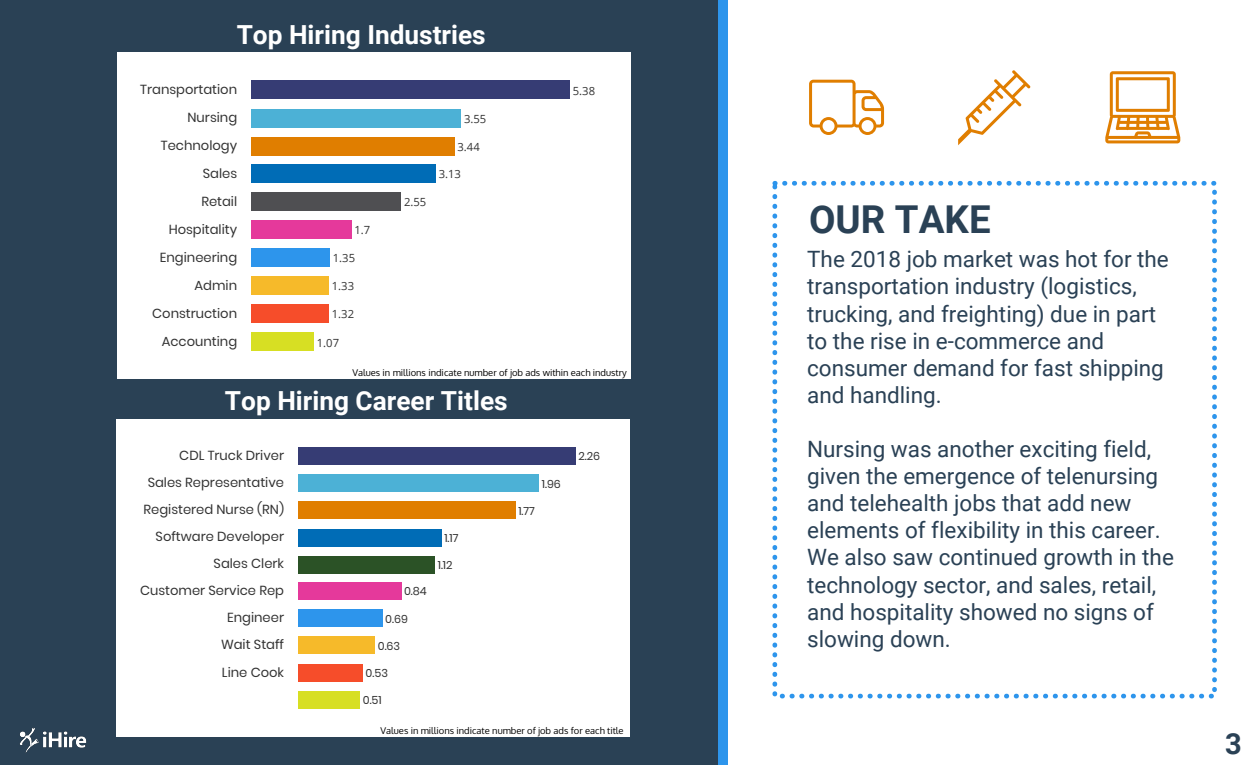
<style>
.page{position:relative;width:1260px;height:765px;background:#2a4155}
.page>*{position:absolute;margin:0;border:0;box-sizing:border-box;transform-origin:0 0}
.t1{font:700 38.5px "Roboto";color:#2a4155}
.t2{font:700 29px "Roboto";color:#2a4155}
.t3{font:700 26.25px "Roboto";color:#fff}
.t4{font:22.5px/27.2px "Roboto";color:#2a4155}
.t5{font:13.12px/28px "Poppins";color:#333;text-align:right}
.t6{font:11.25px "Poppins";color:#333}
.t7{font:11.25px "Open Sans";color:#333}
.t8{font:9.38px "Oxygen";color:#000}
</style>
<div class="page">
<div style="left:722px;top:0;width:538px;height:765px;background:#fff"></div>
<div style="left:718px;top:0;width:10px;height:765px;background:#2d95ec"></div>
<div style="left:117px;top:52px;width:514px;height:327px;background:#fff"></div>
<div style="left:251px;top:81px;width:319px;height:18px;background:#363c74"></div>
<div style="left:251px;top:109px;width:210px;height:18px;background:#4cb1d6"></div>
<div style="left:251px;top:137px;width:204px;height:19px;background:#e07e00"></div>
<div style="left:251px;top:164px;width:185px;height:19px;background:#006cb6"></div>
<div style="left:251px;top:192px;width:150px;height:19px;background:#4f4f52"></div>
<div style="left:251px;top:220px;width:101px;height:19px;background:#e5399b"></div>
<div style="left:251px;top:248px;width:79px;height:19px;background:#2d95ec"></div>
<div style="left:251px;top:276px;width:78px;height:19px;background:#f6ba2a"></div>
<div style="left:251px;top:304px;width:78px;height:19px;background:#f64d2a"></div>
<div style="left:251px;top:333px;width:63px;height:18px;background:#d7df23"></div>
<div style="left:116px;top:419px;width:514px;height:318px;background:#fff"></div>
<div style="left:298px;top:447px;width:278px;height:18px;background:#363c74"></div>
<div style="left:298px;top:474px;width:241px;height:18px;background:#4cb1d6"></div>
<div style="left:298px;top:502px;width:218px;height:17px;background:#e07e00"></div>
<div style="left:298px;top:529px;width:144px;height:18px;background:#006cb6"></div>
<div style="left:298px;top:556px;width:137px;height:18px;background:#2b5226"></div>
<div style="left:298px;top:582px;width:103px;height:18px;background:#e5399b"></div>
<div style="left:298px;top:609px;width:85px;height:18px;background:#2d95ec"></div>
<div style="left:298px;top:637px;width:77px;height:17px;background:#f6ba2a"></div>
<div style="left:298px;top:664px;width:65px;height:18px;background:#f64d2a"></div>
<div style="left:298px;top:691px;width:62px;height:18px;background:#d7df23"></div>
<svg style="left:772px;top:181px;width:445px;height:517px"></svg>
<svg style="left:809px;top:80px;width:75px;height:55px"></svg>
<svg style="left:958px;top:70px;width:72px;height:75px"></svg>
<svg style="left:1105px;top:71px;width:75px;height:72px"></svg>
<img style="left:20px;top:727px;width:67px;height:26px">
<p class="t3" style="left:237px;top:16px;width:251px">Top Hiring Industries</p>
<p class="t5" style="left:140px;top:75px;width:98px">Transportation<br>Nursing<br>Technology<br>Sales<br>Retail<br>Hospitality<br>Engineering<br>Admin<br>Construction<br>Accounting</p>
<p class="t7" style="left:354px;top:222px;width:17px">1.7</p>
<p class="t7" style="left:333px;top:251px;width:24px">1.35</p>
<p class="t7" style="left:332px;top:279px;width:24px">1.33</p>
<p class="t7" style="left:332px;top:307px;width:24px">1.32</p>
<p class="t7" style="left:317px;top:335px;width:24px">1.07</p>
<p class="t7" style="left:404px;top:194px;width:24px">2.55</p>
<p class="t7" style="left:464px;top:111px;width:24px">3.55</p>
<p class="t7" style="left:458px;top:139px;width:24px">3.44</p>
<p class="t7" style="left:439px;top:166px;width:24px">3.13</p>
<p class="t7" style="left:573px;top:83px;width:24px">5.38</p>
<p class="t8" style="left:352px;top:366px;width:276px">Values in millions indicate number of job ads within each industry</p>
<p class="t3" style="left:225px;top:382px;width:284px">Top Hiring Career Titles</p>
<p class="t5" style="left:140px;top:442px;width:145px;line-height:27.1px">CDL Truck Driver<br>Sales Representative<br>Registered Nurse (RN)<br>Software Developer<br>Sales Clerk<br>Customer Service Rep<br>Engineer<br>Wait Staff<br>Line Cook</p>
<p class="t6" style="left:404px;top:585px;width:24px">0.84</p>
<p class="t6" style="left:385px;top:612px;width:24px">0.69</p>
<p class="t6" style="left:378px;top:639px;width:24px">0.63</p>
<p class="t6" style="left:366px;top:666px;width:24px">0.53</p>
<p class="t6" style="left:363px;top:694px;width:20px">0.51</p>
<p class="t6" style="left:444px;top:531px;width:16px">1.17</p>
<p class="t6" style="left:438px;top:559px;width:16px">1.12</p>
<p class="t6" style="left:542px;top:477px;width:20px">1.96</p>
<p class="t6" style="left:518px;top:504px;width:18px">1.77</p>
<p class="t6" style="left:578px;top:450px;width:23px">2.26</p>
<p class="t8" style="left:381px;top:724px;width:245px">Values in millions indicate number of job ads for each title</p>
<h1 class="t1" style="left:809px;top:192px;width:183px">OUR TAKE</h1>
<p class="t4" style="left:807px;top:245px;width:363px">The 2018 job market was hot for the transportation industry (logistics, trucking, and freighting) due in part to the rise in e-commerce and consumer demand for fast shipping and handling.</p>
<p class="t4" style="left:807px;top:434px;width:368px">Nursing was another exciting field, given the emergence of telenursing and telehealth jobs that add new elements of flexibility in this career.<br>We also saw continued growth in the technology sector, and sales, retail, and hospitality showed no signs of slowing down.</p>
<p class="t2" style="left:1225px;top:723px;width:18px">3</p>
</div>
